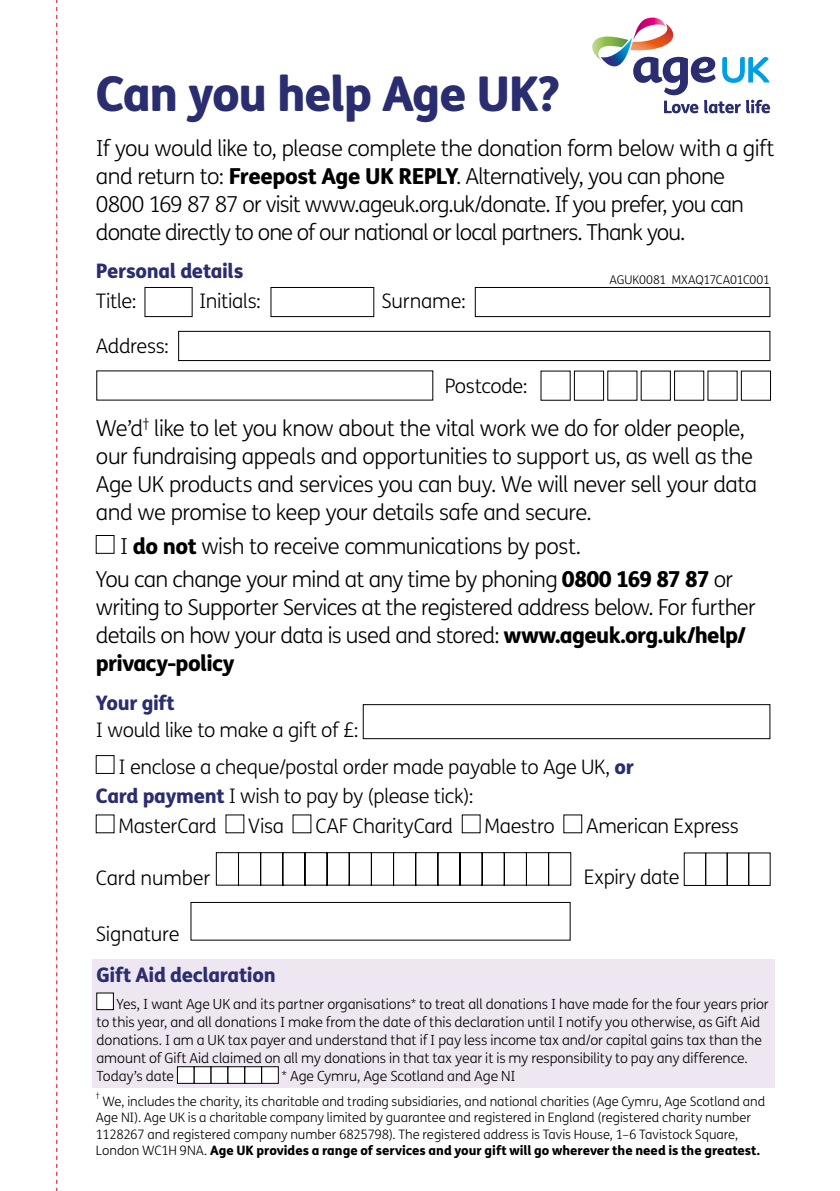
<style>
.page{position:relative;width:840px;height:1191px;background:#fff}
.page>*{position:absolute;margin:0;border:0;box-sizing:border-box;transform-origin:0 0}
.t1{font:800 48px "FS Me";letter-spacing:-.03em;color:#2a2d6f}
.t2{font:300 22px/28px "FS Me";letter-spacing:-.03em;color:#000}
.t3{font:300 20px/36.2px "FS Me";letter-spacing:-.02em;color:#000}
.t4{font:800 20px "FS Me";letter-spacing:-.02em;color:#2a2d6f}
.t5{font:300 14px/18px "FS Me";letter-spacing:-.005em;color:#000}
.t6{font:300 13px/16px "FS Me";color:#000}
.t7{font:300 12px "FS Me";letter-spacing:-.02em;color:#000}
.t8{font:300 8px "FS Me";color:#000}
.s1{font-weight:800}
.s2{font-weight:800;color:#2a2d6f}
</style>
<div class="page">
<svg style="left:592px;top:18px;width:177px;height:95px"></svg>
<div style="left:92px;top:959px;width:682px;height:129px;background:#eee6f1"></div>
<div style="left:97px;top:993px;width:16px;height:16px;background:#fff"></div>
<div style="left:96px;top:992px;width:18px;height:18px;border:1px solid #000"></div>
<div style="left:177px;top:1066px;width:17px;height:17px;background:#fff"></div>
<div style="left:177px;top:1066px;width:17px;height:17px;border:1px solid #000"></div>
<div style="left:194px;top:1066px;width:17px;height:17px;background:#fff"></div>
<div style="left:194px;top:1066px;width:17px;height:17px;border:1px solid #000"></div>
<div style="left:211px;top:1066px;width:17px;height:17px;background:#fff"></div>
<div style="left:211px;top:1066px;width:17px;height:17px;border:1px solid #000"></div>
<div style="left:228px;top:1066px;width:16px;height:17px;background:#fff"></div>
<div style="left:228px;top:1066px;width:17px;height:17px;border:1px solid #000"></div>
<div style="left:245px;top:1066px;width:16px;height:17px;background:#fff"></div>
<div style="left:244px;top:1066px;width:17px;height:17px;border:1px solid #000"></div>
<div style="left:261px;top:1066px;width:17px;height:17px;background:#fff"></div>
<div style="left:261px;top:1066px;width:17px;height:17px;border:1px solid #000"></div>
<div style="left:145px;top:287px;width:47px;height:30px;border:1px solid #000"></div>
<div style="left:475px;top:287px;width:294px;height:30px;border:1px solid #000"></div>
<div style="left:178px;top:331px;width:591px;height:30px;border:1px solid #000"></div>
<div style="left:270px;top:287px;width:104px;height:30px;border:1px solid #000"></div>
<div style="left:191px;top:902px;width:379px;height:38px;border:1px solid #000"></div>
<div style="left:705px;top:852px;width:22px;height:33px;border:1px solid #000"></div>
<div style="left:726px;top:852px;width:22px;height:33px;border:1px solid #000"></div>
<div style="left:748px;top:852px;width:22px;height:33px;border:1px solid #000"></div>
<div style="left:363px;top:704px;width:406px;height:35px;border:1px solid #000"></div>
<svg style="left:216px;top:852px;width:355px;height:33px"></svg>
<svg style="left:56px;top:0;width:1px;height:1191px"></svg>
<h1 class="t1" style="left:96px;top:56px;width:465px">Can you help Age UK?</h1>
<p class="t2" style="left:96px;top:134px;width:679px">If you would like to, please complete the donation form below with a gift and return to: <span class="s1">Freepost Age UK REPLY</span>. Alternatively, you can phone 0800 169 87 87 or visit www.ageuk.org.uk/donate. If you prefer, you can donate directly to one of our national or local partners. Thank you.</p>
<p class="t7" style="left:609px;top:271px;width:162px">AGUK0081 MXAQ17CA01C001</p>
<p class="t4" style="left:96px;top:255px;width:149px">Personal details</p>
<p class="t3" style="left:96px;top:282px;width:42px">Title:</p>
<p class="t3" style="left:199px;top:282px;width:63px">Initials:</p>
<p class="t3" style="left:381px;top:282px;width:86px">Surname:</p>
<p class="t3" style="left:96px;top:328px;width:74px">Address:</p>
<p class="t3" style="left:444px;top:368px;width:84px">Postcode:</p>
<p class="t2" style="left:96px;top:413px;width:662px">We’d<sup>†</sup> like to let you know about the vital work we do for older people, our fundraising appeals and opportunities to support us, as well as the Age UK products and services you can buy. We will never sell your data and we promise to keep your details safe and secure.</p>
<p class="t2" style="left:96px;top:528px;width:638px;line-height:33.6px;text-indent:24px">I <span class="s1">do not</span> wish to receive communications by post.<br>You can change your mind at any time by phoning <span class="s1">0800 169 87 87</span> or</p>
<p class="t2" style="left:96px;top:593px;width:661px">writing to Supporter Services at the registered address below. For further details on how your data is used and stored: <span class="s1">www.ageuk.org.uk/help/ privacy-policy</span></p>
<p class="t4" style="left:96px;top:687px;width:80px">Your gift</p>
<p class="t3" style="left:118px;top:712px;width:516px;text-indent:-23px">I would like to make a gift of £:<br>I enclose a cheque/postal order made payable to Age UK, <span class="s2">or</span></p>
<p class="t3" style="left:118px;top:781px;width:356px;line-height:29.6px;text-indent:-23px"><span class="s2">Card payment</span> I wish to pay by (please tick):<br>MasterCard</p>
<p class="t3" style="left:248px;top:807px;width:37px">Visa</p>
<p class="t3" style="left:315px;top:807px;width:139px">CAF CharityCard</p>
<p class="t3" style="left:484px;top:807px;width:72px">Maestro</p>
<p class="t3" style="left:586px;top:807px;width:154px">American Express</p>
<p class="t3" style="left:96px;top:859px;width:116px">Card number</p>
<p class="t3" style="left:583px;top:858px;width:97px">Expiry date</p>
<p class="t3" style="left:96px;top:915px;width:85px">Signature</p>
<p class="t4" style="left:96px;top:959px;width:180px">Gift Aid declaration</p>
<p class="t5" style="left:96px;top:994px;width:673px;text-indent:20px">Yes, I want Age UK and its partner organisations* to treat all donations I have made for the four years prior to this year, and all donations I make from the date of this declaration until I notify you otherwise, as Gift Aid donations. I am a UK tax payer and understand that if I pay less income tax and/or capital gains tax than the amount of Gift Aid claimed on all my donations in that tax year it is my responsibility to pay any difference.<br>Today’s date</p>
<p class="t5" style="left:281px;top:1066px;width:235px">* Age Cymru, Age Scotland and Age NI</p>
<p class="t8" style="left:96px;top:1090px;width:5px">†</p>
<p class="t6" style="left:96px;top:1093px;width:670px;text-indent:7px">We, includes the charity, its charitable and trading subsidiaries, and national charities (Age Cymru, Age Scotland and Age NI). Age UK is a charitable company limited by guarantee and registered in England (registered charity number 1128267 and registered company number 6825798). The registered address is Tavis House, 1–6 Tavistock Square, London WC1H 9NA. <span class="s1">Age UK provides a range of services and your gift will go wherever the need is the greatest.</span></p>
</div>
